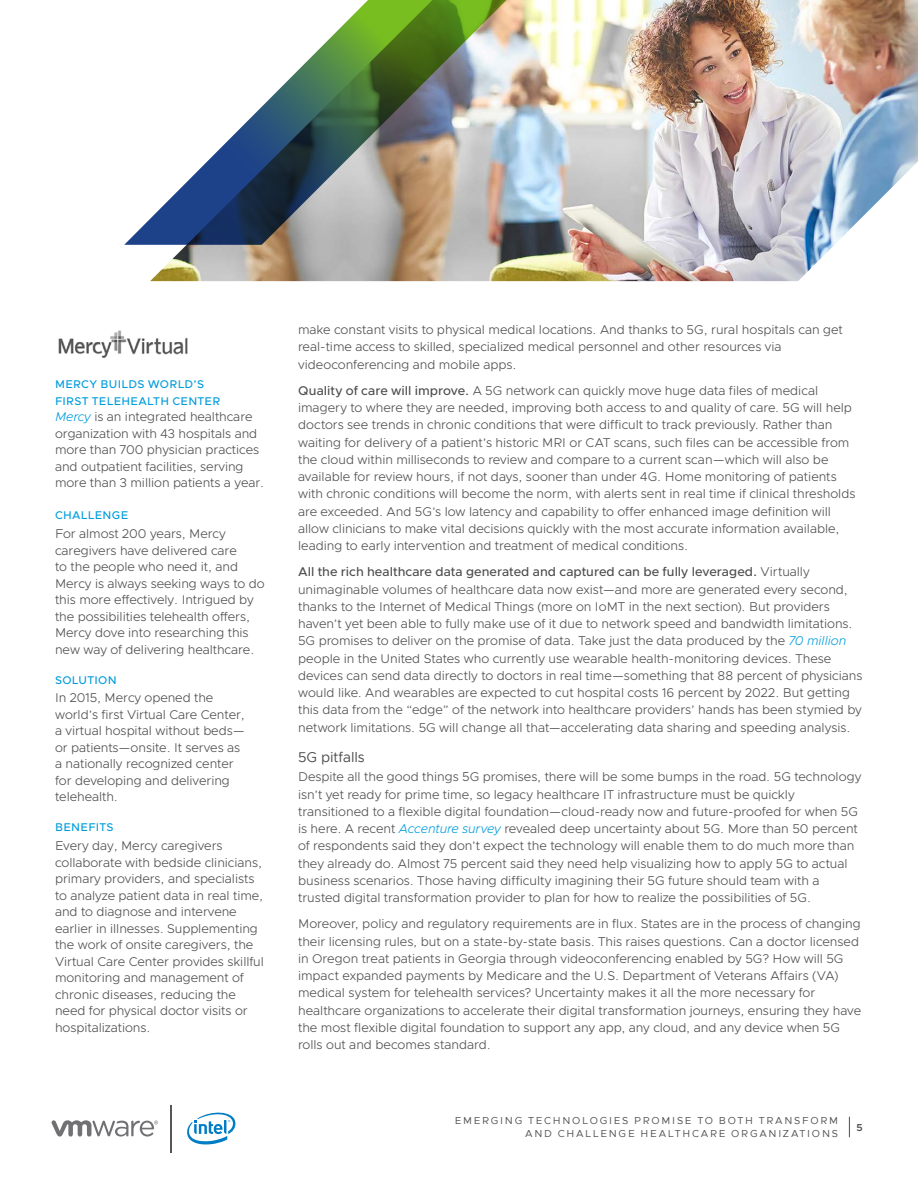
<style>
.page{position:relative;width:918px;height:1188px;background:#fff}
.page>*{position:absolute;margin:0;border:0;box-sizing:border-box;transform-origin:0 0}
._4a__SUBHEAD-2-85BLK{font:14.25px "Metropolis";letter-spacing:-.005em;color:#4d4d4f}
._3a__BODY_TEXT{font:300 12.75px/17.2px "Metropolis";color:#4d4d4f}
._5b__SIDEBAR-BODY{font:300 12.75px/16.5px "Metropolis";letter-spacing:-.005em;color:#4d4d4f}
._5a__SIDEBAR-HEAD-Al{font:300 12.75px/16.5px "Metropolis";letter-spacing:-.005em;color:#4d4d4f}
._5a__SIDEBAR-HEAD-Al-2{font:500 11.25px/16.5px "Metropolis";letter-spacing:.025em;color:#009cdc}
.t1{font:10.2px/13.5px "Metropolis";letter-spacing:.17em;color:#4d4d4f;text-align:right}
.t2{font:600 10.2px "Metropolis";color:#4d4d4f}
.s1{font-style:italic;color:#009cdc}
.s2{font-weight:500}
</style>
<div class="page">
<hr style="left:170px;top:1105px;width:1px;height:47px;background:#56565a">
<svg style="left:52px;top:1120px;width:106px;height:17px"></svg>
<svg style="left:187px;top:1112px;width:48px;height:33px"></svg>
<svg style="left:849px;top:1117px;width:1px;height:20px"></svg>
<img style="left:58px;top:330px;width:130px;height:28px">
<img style="left:150px;top:0;width:768px;height:281px">
<img style="left:124px;top:0;width:383px;height:245px">
<p class="_5a__SIDEBAR-HEAD-Al-2" style="left:55px;top:376px;width:167px">MERCY BUILDS WORLD’S<br>FIRST TELEHEALTH CENTER</p>
<p class="_5a__SIDEBAR-HEAD-Al" style="left:55px;top:408px;width:211px"><span class="s1">Mercy</span> is an integrated healthcare organization with 43 hospitals and more than 700 physician practices and outpatient facilities, serving more than 3 million patients a year.</p>
<p class="_5a__SIDEBAR-HEAD-Al-2" style="left:55px;top:507px;width:75px">CHALLENGE</p>
<p class="_5b__SIDEBAR-BODY" style="left:55px;top:525px;width:211px">For almost 200 years, Mercy caregivers have delivered care<br>to the people who need it, and<br>Mercy is always seeking ways to do this more effectively. Intrigued by the possibilities telehealth offers,<br>Mercy dove into researching this new way of delivering healthcare.</p>
<p class="_5a__SIDEBAR-HEAD-Al-2" style="left:55px;top:671px;width:63px">SOLUTION</p>
<p class="_5b__SIDEBAR-BODY" style="left:55px;top:690px;width:191px">In 2015, Mercy opened the world’s first Virtual Care Center, a virtual hospital without beds— or patients—onsite. It serves as a nationally recognized center for developing and delivering telehealth.</p>
<p class="_5a__SIDEBAR-HEAD-Al-2" style="left:55px;top:819px;width:60px">BENEFITS</p>
<p class="_5b__SIDEBAR-BODY" style="left:55px;top:837px;width:210px">Every day, Mercy caregivers collaborate with bedside clinicians, primary providers, and specialists to analyze patient data in real time, and to diagnose and intervene earlier in illnesses. Supplementing the work of onsite caregivers, the Virtual Care Center provides skillful monitoring and management of chronic diseases, reducing the need for physical doctor visits or hospitalizations.</p>
<p class="_3a__BODY_TEXT" style="left:298px;top:321px;width:546px">make constant visits to physical medical locations. And thanks to 5G, rural hospitals can get real-time access to skilled, specialized medical personnel and other resources via videoconferencing and mobile apps.</p>
<p class="_3a__BODY_TEXT" style="left:298px;top:382px;width:559px"><span class="s2">Quality of care will improve.</span> A 5G network can quickly move huge data files of medical imagery to where they are needed, improving both access to and quality of care. 5G will help doctors see trends in chronic conditions that were difficult to track previously. Rather than waiting for delivery of a patient’s historic MRI or CAT scans, such files can be accessible from the cloud within milliseconds to review and compare to a current scan—which will also be available for review hours, if not days, sooner than under 4G. Home monitoring of patients with chronic conditions will become the norm, with alerts sent in real time if clinical thresholds are exceeded. And 5G’s low latency and capability to offer enhanced image definition will allow clinicians to make vital decisions quickly with the most accurate information available, leading to early intervention and treatment of medical conditions.</p>
<p class="_3a__BODY_TEXT" style="left:298px;top:563px;width:566px"><span class="s2">All the rich healthcare data generated and captured can be fully leveraged.</span> Virtually unimaginable volumes of healthcare data now exist—and more are generated every second, thanks to the Internet of Medical Things (more on IoMT in the next section). But providers haven’t yet been able to fully make use of it due to network speed and bandwidth limitations.<br>5G promises to deliver on the promise of data. Take just the data produced by the <span class="s1">70 million </span>people in the United States who currently use wearable health-monitoring devices. These devices can send data directly to doctors in real time—something that 88 percent of physicians would like. And wearables are expected to cut hospital costs 16 percent by 2022. But getting this data from the “edge” of the network into healthcare providers’ hands has been stymied by network limitations. 5G will change all that—accelerating data sharing and speeding analysis.</p>
<p class="_4a__SUBHEAD-2-85BLK" style="left:298px;top:748px;width:68px">5G pitfalls</p>
<p class="_3a__BODY_TEXT" style="left:298px;top:768px;width:565px">Despite all the good things 5G promises, there will be some bumps in the road. 5G technology isn’t yet ready for prime time, so legacy healthcare IT infrastructure must be quickly transitioned to a flexible digital foundation—cloud-ready now and future-proofed for when 5G is here. A recent <span class="s1">Accenture survey</span> revealed deep uncertainty about 5G. More than 50 percent of respondents said they don’t expect the technology will enable them to do much more than they already do. Almost 75 percent said they need help visualizing how to apply 5G to actual business scenarios. Those having difficulty imagining their 5G future should team with a trusted digital transformation provider to plan for how to realize the possibilities of 5G.</p>
<p class="_3a__BODY_TEXT" style="left:298px;top:915px;width:565px">Moreover, policy and regulatory requirements are in flux. States are in the process of changing their licensing rules, but on a state-by-state basis. This raises questions. Can a doctor licensed in Oregon treat patients in Georgia through videoconferencing enabled by 5G? How will 5G impact expanded payments by Medicare and the U.S. Department of Veterans Affairs (VA) medical system for telehealth services? Uncertainty makes it all the more necessary for healthcare organizations to accelerate their digital transformation journeys, ensuring they have the most flexible digital foundation to support any app, any cloud, and any device when 5G rolls out and becomes standard.</p>
<p class="t1" style="left:455px;top:1113px;width:385px">EMERGING TECHNOLOGIES PROMISE TO BOTH TRANSFORM<br>AND CHALLENGE HEALTHCARE ORGANIZATIONS</p>
<p class="t2" style="left:857px;top:1121px;width:8px">5</p>
</div>
